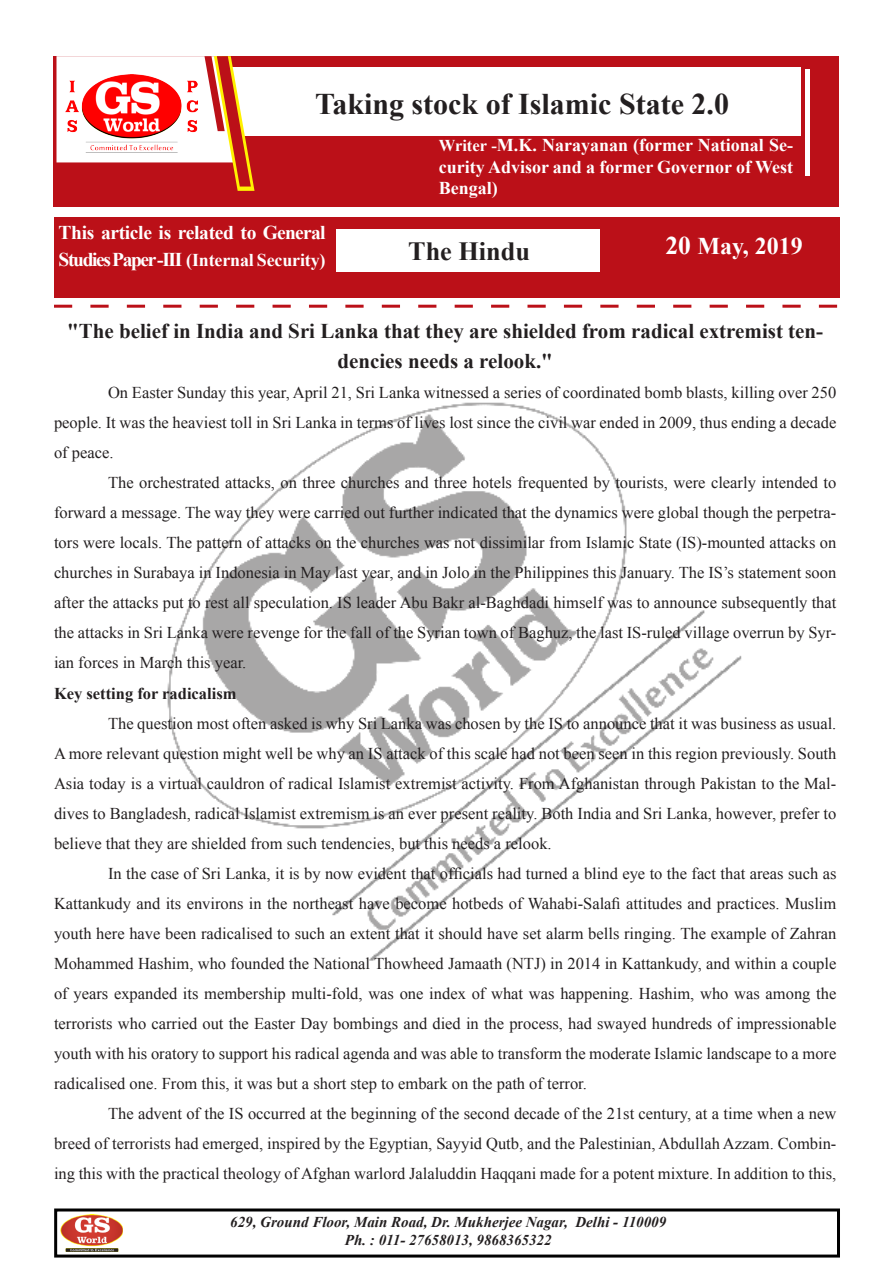
<style>
.page{position:relative;width:893px;height:1263px;background:#fff}
.page>*{position:absolute;margin:0;border:0;box-sizing:border-box;transform-origin:0 0}
.t1{font:700 30px "Times New Roman";color:#231f20}
.t2{font:700 26.25px "Times New Roman";color:#231f20}
.Body_Text{font:700 24px "Times New Roman";color:#fff}
.t3{font:700 21px/30px "Times New Roman";color:#231f20;text-align:center}
.Body_Text-2{font:700 19.5px "Times New Roman";letter-spacing:-.02em;color:#fff}
.Body_Text-3{font:700 18px/21.6px "Times New Roman";color:#fff;text-align:justify}
.t4{font:16.5px/30px "Times New Roman";color:#231f20;text-align:justify}
.t5{font:700 16.5px "Times New Roman";color:#231f20}
.t6{font:italic 700 15px/18px "Times New Roman";color:#231f20;text-align:center}
.s1{font-size:19.5px}
.s2{font-size:16.5px}
.s3{font-size:25.5px}
</style>
<div class="page">
<div style="left:54px;top:1208px;width:786px;height:49px;border:3px solid #000"></div>
<img style="left:167px;top:402px;width:575px;height:559px">
<img style="left:61px;top:1214px;width:62px;height:38px">
<svg style="left:54px;top:305px;width:783px;height:3px"></svg>
<div style="left:54px;top:56px;width:785px;height:151px;background:#bb1018"></div>
<div style="left:54px;top:217px;width:785px;height:81px;background:#bb1018"></div>
<div style="left:336px;top:229px;width:264px;height:42px;background:#fff"></div>
<div style="left:229px;top:68px;width:572px;height:68px;background:#fff"></div>
<svg style="left:57px;top:56px;width:197px;height:135px"></svg>
<svg style="left:805px;top:70px;width:4px;height:106px"></svg>
<p class="t1" style="left:315px;top:84px;width:415px">Taking stock of Islamic State 2.0</p>
<p class="Body_Text-2" style="left:59px;top:219px;width:268px">This article is related to General</p>
<p class="Body_Text-3" style="left:59px;top:249px;width:268px"><span class="s1">Studies Paper -III</span> (Internal Security)</p>
<p class="Body_Text-3" style="left:439px;top:134px;width:356px"><span class="s2">Writer -</span>M.K. Narayanan (former National Se&shy;curity Advisor and a former Governor of West Bengal)</p>
<p class="t2" style="left:408px;top:233px;width:123px">The Hindu</p>
<p class="Body_Text" style="left:665px;top:230px;width:139px"><span class="s3">20</span> May, 2019</p>
<p class="t3" style="left:67px;top:316px;width:757px">"The belief in India and Sri Lanka that they are shielded from radical extremist ten&shy;dencies needs a relook."</p>
<p class="t4" style="left:54px;top:378px;width:784px;text-indent:54px">On Easter Sunday this year, April 21, Sri Lanka witnessed a series of coordinated bomb blasts, killing over 250 people. It was the heaviest toll in Sri Lanka in terms of lives lost since the civil war ended in 2009, thus ending a decade of peace.</p>
<p class="t4" style="left:54px;top:468px;width:784px;text-indent:54px">The orchestrated attacks, on three churches and three hotels frequented by tourists, were clearly intended to forward a message. The way they were carried out further indicated that the dynamics were global though the perpetra&shy;tors were locals. The pattern of attacks on the churches was not dissimilar from Islamic State (IS)-mounted attacks on churches in Surabaya in Indonesia in May last year, and in Jolo in the Philippines this January. The IS’s statement soon after the attacks put to rest all speculation. IS leader Abu Bakr al-Baghdadi himself was to announce subsequently that the attacks in Sri Lanka were revenge for the fall of the Syrian town of Baghuz, the last IS-ruled village overrun by Syr&shy;ian forces in March this year.</p>
<p class="t5" style="left:54px;top:681px;width:184px">Key setting for radicalism</p>
<p class="t4" style="left:54px;top:708px;width:784px;text-indent:54px">The question most often asked is why Sri Lanka was chosen by the IS to announce that it was business as usual.<br>A more relevant question might well be why an IS attack of this scale had not been seen in this region previously. South Asia today is a virtual cauldron of radical Islamist extremist activity. From Afghanistan through Pakistan to the Mal&shy;dives to Bangladesh, radical Islamist extremism is an ever present reality. Both India and Sri Lanka, however, prefer to believe that they are shielded from such tendencies, but this needs a relook.</p>
<p class="t4" style="left:54px;top:858px;width:784px;text-indent:54px">In the case of Sri Lanka, it is by now evident that officials had turned a blind eye to the fact that areas such as Kattankudy and its environs in the northeast have become hotbeds of Wahabi-Salafi attitudes and practices. Muslim youth here have been radicalised to such an extent that it should have set alarm bells ringing. The example of Zahran Mohammed Hashim, who founded the National Thowheed Jamaath (NTJ) in 2014 in Kattankudy, and within a couple of years expanded its membership multi-fold, was one index of what was happening. Hashim, who was among the terrorists who carried out the Easter Day bombings and died in the process, had swayed hundreds of impressionable youth with his oratory to support his radical agenda and was able to transform the moderate Islamic landscape to a more radicalised one. From this, it was but a short step to embark on the path of terror.</p>
<p class="t4" style="left:54px;top:1098px;width:784px;text-indent:54px">The advent of the IS occurred at the beginning of the second decade of the 21st century, at a time when a new breed of terrorists had emerged, inspired by the Egyptian, Sayyid Qutb, and the Palestinian, Abdullah Azzam. Combin&shy;ing this with the practical theology of Afghan warlord Jalaluddin Haqqani made for a potent mixture. In addition to this,</p>
<p class="t6" style="left:230px;top:1212px;width:437px">629, Ground Floor, Main Road, Dr. Mukherjee Nagar, Delhi - 110009<br>Ph. : 011- 27658013, 9868365322</p>
</div>
